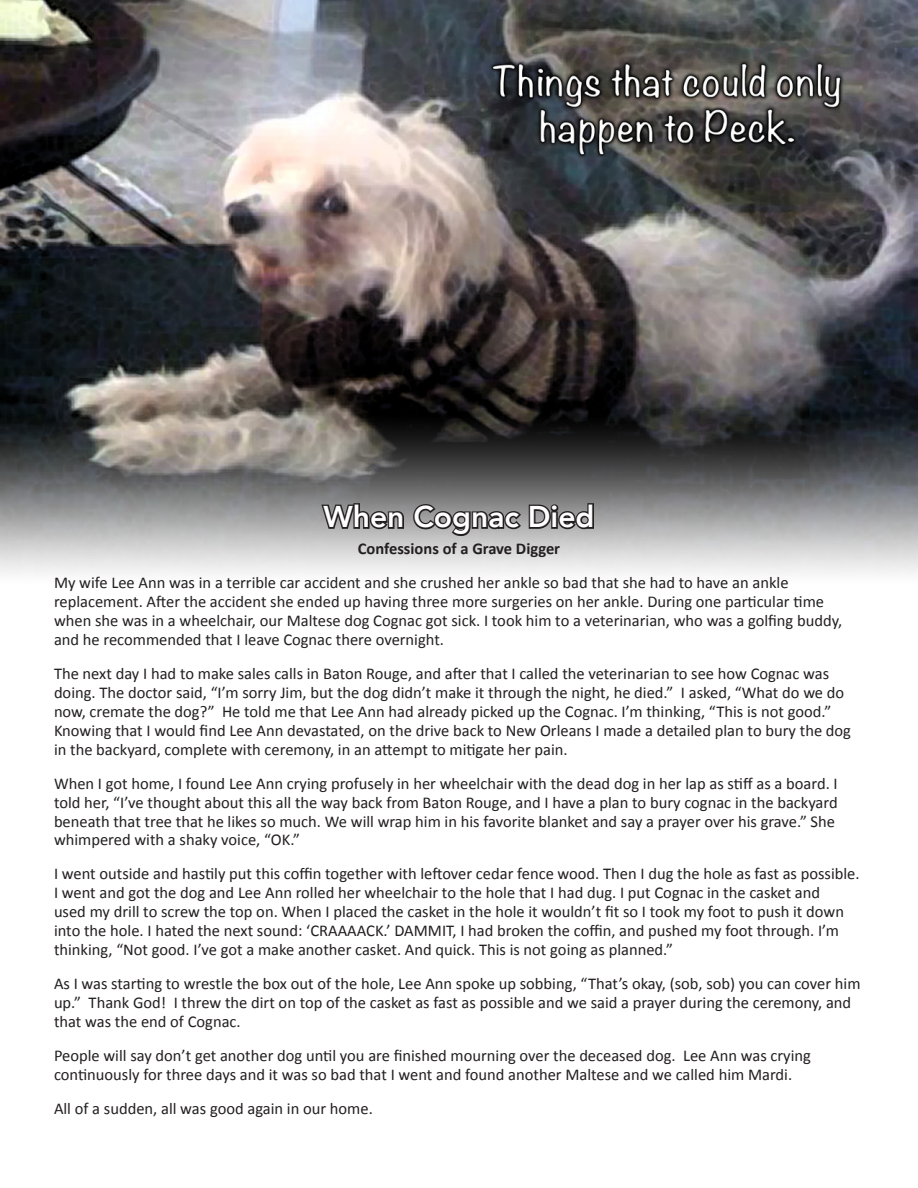
<style>
.page{position:relative;width:918px;height:1188px;background:#fff}
.page>*{position:absolute;margin:0;border:0;box-sizing:border-box;transform-origin:0 0}
.t1{font:800 30px "Avenir";color:#fff}
.t2{font:16.5px/19px "Calibri";color:#231f20}
.t3{font:700 16.5px "Calibri";color:#231f20}
</style>
<div class="page">
<img style="left:0;top:0;width:918px;height:573px">
<svg style="left:319px;top:491px;width:276px;height:54px;background:#7f7e7f"></svg>
<p class="t1" style="left:323px;top:494px;width:273px">When Cognac Died</p>
<p class="t3" style="left:358px;top:538px;width:204px">Confessions of a Grave Digger</p>
<p class="t2" style="left:54px;top:572px;width:790px">My wife Lee Ann was in a terrible car accident and she crushed her ankle so bad that she had to have an ankle replacement. After the accident she ended up having three more surgeries on her ankle. During one particular time when she was in a wheelchair, our Maltese dog Cognac got sick. I took him to a veterinarian, who was a golfing buddy, and he recommended that I leave Cognac there overnight.</p>
<p class="t2" style="left:54px;top:663px;width:799px">The next day I had to make sales calls in Baton Rouge, and after that I called the veterinarian to see how Cognac was doing. The doctor said, “I’m sorry Jim, but the dog didn’t make it through the night, he died.” I asked, “What do we do now, cremate the dog?” He told me that Lee Ann had already picked up the Cognac. I’m thinking, “This is not good.” Knowing that I would find Lee Ann devastated, on the drive back to New Orleans I made a detailed plan to bury the dog in the backyard, complete with ceremony, in an attempt to mitigate her pain.</p>
<p class="t2" style="left:54px;top:773px;width:785px">When I got home, I found Lee Ann crying profusely in her wheelchair with the dead dog in her lap as stiff as a board. I told her, “I’ve thought about this all the way back from Baton Rouge, and I have a plan to bury cognac in the backyard beneath that tree that he likes so much. We will wrap him in his favorite blanket and say a prayer over his grave.” She whimpered with a shaky voice, “OK.”</p>
<p class="t2" style="left:54px;top:864px;width:807px">I went outside and hastily put this coffin together with leftover cedar fence wood. Then I dug the hole as fast as possible.<br>I went and got the dog and Lee Ann rolled her wheelchair to the hole that I had dug. I put Cognac in the casket and<br>used my drill to screw the top on. When I placed the casket in the hole it wouldn’t fit so I took my foot to push it down into the hole. I hated the next sound: ‘CRAAAACK.’ DAMMIT, I had broken the coffin, and pushed my foot through. I’m thinking, “Not good. I’ve got a make another casket. And quick. This is not going as planned.”</p>
<p class="t2" style="left:54px;top:974px;width:808px">As I was starting to wrestle the box out of the hole, Lee Ann spoke up sobbing, “That’s okay, (sob, sob) you can cover him up.” Thank God! I threw the dirt on top of the casket as fast as possible and we said a prayer during the ceremony, and that was the end of Cognac.</p>
<p class="t2" style="left:54px;top:1045px;width:759px">People will say don’t get another dog until you are finished mourning over the deceased dog. Lee Ann was crying continuously for three days and it was so bad that I went and found another Maltese and we called him Mardi.</p>
<p class="t2" style="left:54px;top:1098px;width:320px">All of a sudden, all was good again in our home.</p>
</div>
